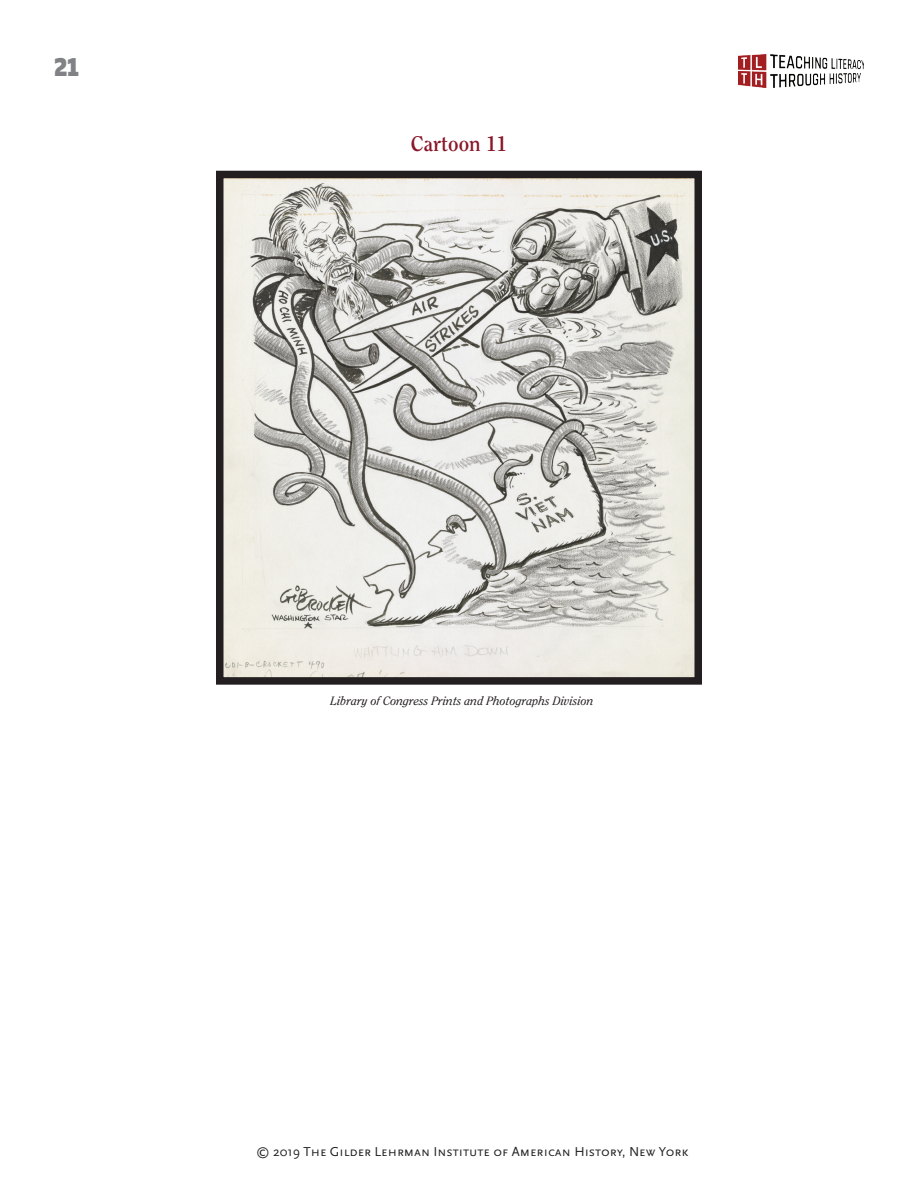
<style>
.page{position:relative;width:918px;height:1188px;background:#fff}
.page>*{position:absolute;margin:0;border:0;box-sizing:border-box;transform-origin:0 0}
.t1{font:900 30px "Solex";color:#808285}
.t2{font:700 21px "Clearface";color:#891629}
.t3{font:13.5px "Scala Sans Caps";color:#231f20}
.t4{font:italic 12px "Clearface";color:#231f20}
</style>
<div class="page">
<img style="left:739px;top:54px;width:125px;height:34px">
<img style="left:225px;top:180px;width:468px;height:496px">
<div style="left:216px;top:171px;width:486px;height:514px;border:8px solid #231f20"></div>
<h1 class="t1" style="left:54px;top:44px;width:27px">21</h1>
<h2 class="t2" style="left:411px;top:132px;width:98px">Cartoon 11</h2>
<p class="t4" style="left:331px;top:694px;width:264px">Library of Congress Prints and Photographs Division</p>
<p class="t3" style="left:256px;top:1143px;width:434px">© 2019 The Gilder Lehrman Institute of American History, New York</p>
</div>
